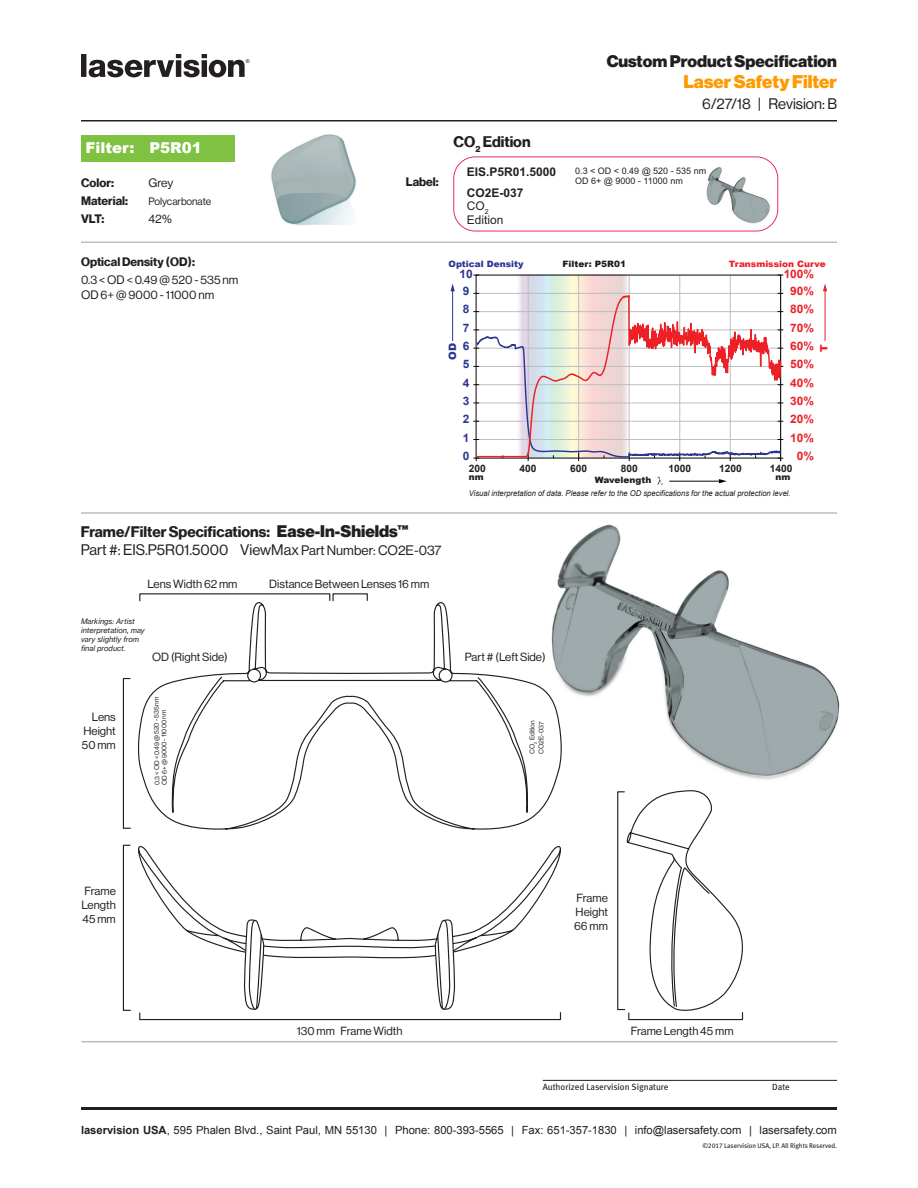
<style>
.page{position:relative;width:918px;height:1188px;background:#fff}
.page>*{position:absolute;margin:0;border:0;box-sizing:border-box;transform-origin:0 0}
.t1{font:18px "N Haas Grotesk DS Pro 95 Blk";color:#f90}
.t2{font:16.5px "N Haas Grotesk DS Pro 95 Blk";color:#231f20}
.t3{font:15px "N Haas Grotesk DS Pro 55 Rg";color:#231f20}
.t4{font:15px "N Haas Grotesk DS Pro 75 Bd";color:#231f20}
.t5{font:900 15px "Arial";color:#fff}
.t6{font:12px "N Haas Grotesk DS Pro 55 Rg";color:#231f20}
.t7{font:12px "N Haas Grotesk DS Pro 75 Bd";color:#231f20}
.t8{font:700 12px/21px "Arial";color:#231f20}
.t9{font:12px/13.5px "Arial";color:#231f20}
.t10{font:700 11.7px "Arial";color:#ed2026}
.t11{font:700 11.7px "Arial";color:#2c3690}
.t12{font:11.55px/14px "N Haas Grotesk DS Pro 55 Rg";color:#231f20;text-align:justify}
.t13{font:11.25px "Arial";letter-spacing:-.005em;color:#231f20}
.t14{font:10.5px "N Haas Grotesk DS Pro 55 Rg";letter-spacing:-.005em;color:#231f20}
.t15{font:700 10.2px "Arial";letter-spacing:-.005em;color:#211e1e}
.t16{font:900 10.2px "Arial";color:#2c3690}
.t17{font:900 10.2px "Arial";color:#ed2026}
.t18{font:9px/10.1px "Arial";color:#231f20}
.t19{font:9px "Meta Book LF";color:#231f20}
.t20{font:900 8.7px "Arial";color:#211e1e}
.t21{font:900 8.7px "Arial";color:#ed2026}
.t22{font:900 8.7px "Arial";color:#2c3690}
.t23{font:italic 7.95px "Arial";color:#211e1e;scale:.95 1}
.t24{font:7.5px/9px "N Haas Grotesk TX Pro 56 It";color:#231f20}
.t25{font:6.75px "N Haas Grotesk DS Pro 55 Rg";color:#231f20}
.t26{font:6.75px "Meta Book LF";letter-spacing:-.01em;color:#231f20}
.Page_-_Header{font:5.25px "Arial";color:#231f20}
.s1{font-family:"N Haas Grotesk DS Pro 95 Blk";font-size:16.5px}
.s2{font-size:13.5px}
.s3{font-weight:700}
</style>
<div class="page">
<hr style="left:81px;top:1107px;width:756px;height:3px;background:#231f20">
<hr style="left:81px;top:120px;width:756px;height:2px;background:#231f20">
<hr style="left:81px;top:242px;width:756px;height:1px;background:#bcbdc0">
<hr style="left:81px;top:512px;width:756px;height:2px;background:#bcbdc0">
<hr style="left:543px;top:1080px;width:294px;height:1px;background:#231f20">
<hr style="left:81px;top:1041px;width:756px;height:1px;background:#bcbdc0">
<img style="left:271px;top:134px;width:85px;height:91px">
<svg style="left:476px;top:274px;width:306px;height:211px"></svg>
<hr style="left:452px;top:290px;width:1px;height:51px;background:#2c3690">
<svg style="left:451px;top:283px;width:4px;height:8px"></svg>
<hr style="left:825px;top:290px;width:1px;height:51px;background:#ed2026">
<svg style="left:823px;top:283px;width:4px;height:8px"></svg>
<div style="left:81px;top:135px;width:154px;height:26px;background:#7fc241"></div>
<img style="left:557px;top:524px;width:283px;height:256px">
<svg style="left:331px;top:595px;width:234px;height:196px"></svg>
<svg style="left:122px;top:593px;width:209px;height:198px"></svg>
<svg style="left:122px;top:791px;width:621px;height:230px"></svg>
<div style="left:139px;top:1012px;width:422px;height:8px;border:1px solid #231f20"></div>
<svg style="left:81px;top:54px;width:164px;height:23px"></svg>
<img style="left:706px;top:164px;width:73px;height:62px">
<div style="left:454px;top:157px;width:324px;height:74px;border:1px solid #ea2c67;border-radius:22px"></div>
<p class="Page_-_Header" style="left:246px;top:58px;width:5px">®</p>
<p class="t5" style="left:86px;top:137px;width:118px">Filter: P5R01</p>
<p class="t7" style="left:81px;top:176px;width:34px">Color:</p>
<p class="t6" style="left:148px;top:176px;width:26px">Grey</p>
<p class="t7" style="left:81px;top:194px;width:49px">Material:</p>
<p class="t14" style="left:148px;top:195px;width:64px">Polycarbonate</p>
<p class="t7" style="left:81px;top:212px;width:25px">VLT:</p>
<p class="t6" style="left:148px;top:212px;width:25px">42%</p>
<p class="t7" style="left:81px;top:255px;width:115px">Optical Density (OD):</p>
<p class="t6" style="left:81px;top:273px;width:159px">0.3 &lt; OD &lt; 0.49 @ 520 - 535 nm</p>
<p class="t6" style="left:81px;top:288px;width:135px">OD 6+ @ 9000 - 11000 nm</p>
<p class="t4" style="left:454px;top:133px;width:78px">CO<sub>2</sub> Edition</p>
<p class="t7" style="left:406px;top:175px;width:34px">Label:</p>
<p class="t8" style="left:467px;top:162px;width:91px">EIS.P5R01.5000<br>CO2E-037</p>
<p class="t9" style="left:467px;top:199px;width:38px">CO<sub>2<br></sub>Edition</p>
<p class="t2" style="left:607px;top:51px;width:232px">Custom Product Specification</p>
<p class="t1" style="left:683px;top:71px;width:155px">Laser Safety Filter</p>
<p class="t3" style="left:702px;top:95px;width:136px">6/27/18 | Revision: B</p>
<p class="t18" style="left:575px;top:166px;width:133px">0.3 &lt; OD &lt; 0.49 @ 520 - 535 nm<br>OD 6+ @ 9000 - 11000 nm</p>
<p class="t22" style="left:449px;top:258px;width:76px">Optical Density</p>
<p class="t11" style="left:459px;top:266px;width:15px">10</p>
<p class="t20" style="left:563px;top:258px;width:65px">Filter: P5R01</p>
<p class="t21" style="left:729px;top:258px;width:98px">Transmission Curve</p>
<p class="t10" style="left:784px;top:266px;width:32px">100%</p>
<p class="t11" style="left:463px;top:283px;width:8px">9</p>
<p class="t10" style="left:790px;top:283px;width:25px">90%</p>
<p class="t11" style="left:463px;top:302px;width:8px">8</p>
<p class="t10" style="left:790px;top:302px;width:25px">80%</p>
<p class="t11" style="left:463px;top:320px;width:8px">7</p>
<p class="t10" style="left:790px;top:320px;width:25px">70%</p>
<p class="t11" style="left:463px;top:338px;width:8px">6</p>
<p class="t16" style="left:445px;top:360px;width:18px;rotate:-90deg">OD</p>
<p class="t11" style="left:463px;top:357px;width:8px">5</p>
<p class="t10" style="left:790px;top:338px;width:25px">60%</p>
<p class="t17" style="left:816px;top:352px;width:9px;rotate:-90deg">T</p>
<p class="t10" style="left:790px;top:357px;width:25px">50%</p>
<p class="t11" style="left:463px;top:375px;width:8px">4</p>
<p class="t10" style="left:790px;top:375px;width:25px">40%</p>
<p class="t11" style="left:463px;top:393px;width:8px">3</p>
<p class="t10" style="left:790px;top:393px;width:25px">30%</p>
<p class="t11" style="left:463px;top:412px;width:8px">2</p>
<p class="t10" style="left:790px;top:412px;width:25px">20%</p>
<p class="t11" style="left:463px;top:430px;width:8px">1</p>
<p class="t10" style="left:790px;top:430px;width:25px">10%</p>
<p class="t11" style="left:463px;top:448px;width:8px">0</p>
<p class="t10" style="left:797px;top:448px;width:19px">0%</p>
<p class="t15" style="left:469px;top:462px;width:18px">200</p>
<p class="t15" style="left:519px;top:462px;width:18px">400</p>
<p class="t15" style="left:570px;top:462px;width:18px">600</p>
<p class="t15" style="left:621px;top:462px;width:18px">800</p>
<p class="t15" style="left:669px;top:462px;width:24px">1000</p>
<p class="t15" style="left:719px;top:462px;width:24px">1200</p>
<p class="t15" style="left:770px;top:462px;width:24px">1400</p>
<p class="t20" style="left:469px;top:471px;width:16px">nm</p>
<p class="t20" style="left:595px;top:474px;width:58px">Wavelength</p>
<p class="t20" style="left:775px;top:471px;width:16px">nm</p>
<p class="t23" style="left:469px;top:488px;width:340px">Visual interpretation of data. Please refer to the OD specifications for the actual protection level.</p>
<p class="t4" style="left:81px;top:523px;width:330px">Frame/Filter Specifications: <span class="s1">Ease-In-Shields™</span></p>
<p class="t3" style="left:81px;top:542px;width:362px">Part #: EIS.P5R01.5000 ViewMax <span class="s2">Part Number: CO2E-037</span></p>
<p class="t12" style="left:147px;top:577px;width:91px">Lens Width 62 mm</p>
<p class="t12" style="left:269px;top:577px;width:161px">Distance Between Lenses 16 mm</p>
<p class="t24" style="left:81px;top:617px;width:65px">Markings: Artist interpretation, may vary slightly from final product.</p>
<p class="t12" style="left:152px;top:651px;width:77px">OD (Right Side)</p>
<p class="t12" style="left:465px;top:651px;width:82px">Part # (Left Side)</p>
<p class="t12" style="left:82px;top:710px;width:35px;text-indent:10px">Lens Height 50 mm</p>
<p class="t25" style="left:154px;top:785px;width:90px;rotate:-91deg">0.3 &lt; OD &lt; 0.49 @ 520 - 535 nm</p>
<p class="t25" style="left:161px;top:785px;width:76px;rotate:-91deg">OD 6+ @ 9000 - 11000 nm</p>
<p class="t25" style="left:528px;top:753px;width:35px;rotate:-89deg">CO<sub>2</sub> Edition</p>
<p class="t25" style="left:537px;top:754px;width:33px;rotate:-89deg">CO2E-037</p>
<p class="t12" style="left:81px;top:884px;width:36px">Frame Length 45 mm</p>
<p class="t12" style="left:574px;top:891px;width:35px">Frame Height 66 mm</p>
<p class="t12" style="left:297px;top:1024px;width:107px">130 mm Frame Width</p>
<p class="t12" style="left:631px;top:1024px;width:104px">Frame Length 45 mm</p>
<p class="t19" style="left:543px;top:1082px;width:127px">Authorized Laservision Signature</p>
<p class="t19" style="left:772px;top:1082px;width:19px">Date</p>
<p class="t13" style="left:81px;top:1122px;width:757px"><span class="s3">laservision USA</span>, 595 Phalen Blvd., Saint Paul, MN 55130 | Phone: 800-393-5565 | Fax: 651-357-1830 | info@lasersafety.com | lasersafety.com</p>
<p class="t26" style="left:702px;top:1142px;width:136px">©2017 Laservision USA, LP. All Rights Reserved.</p>
</div>
